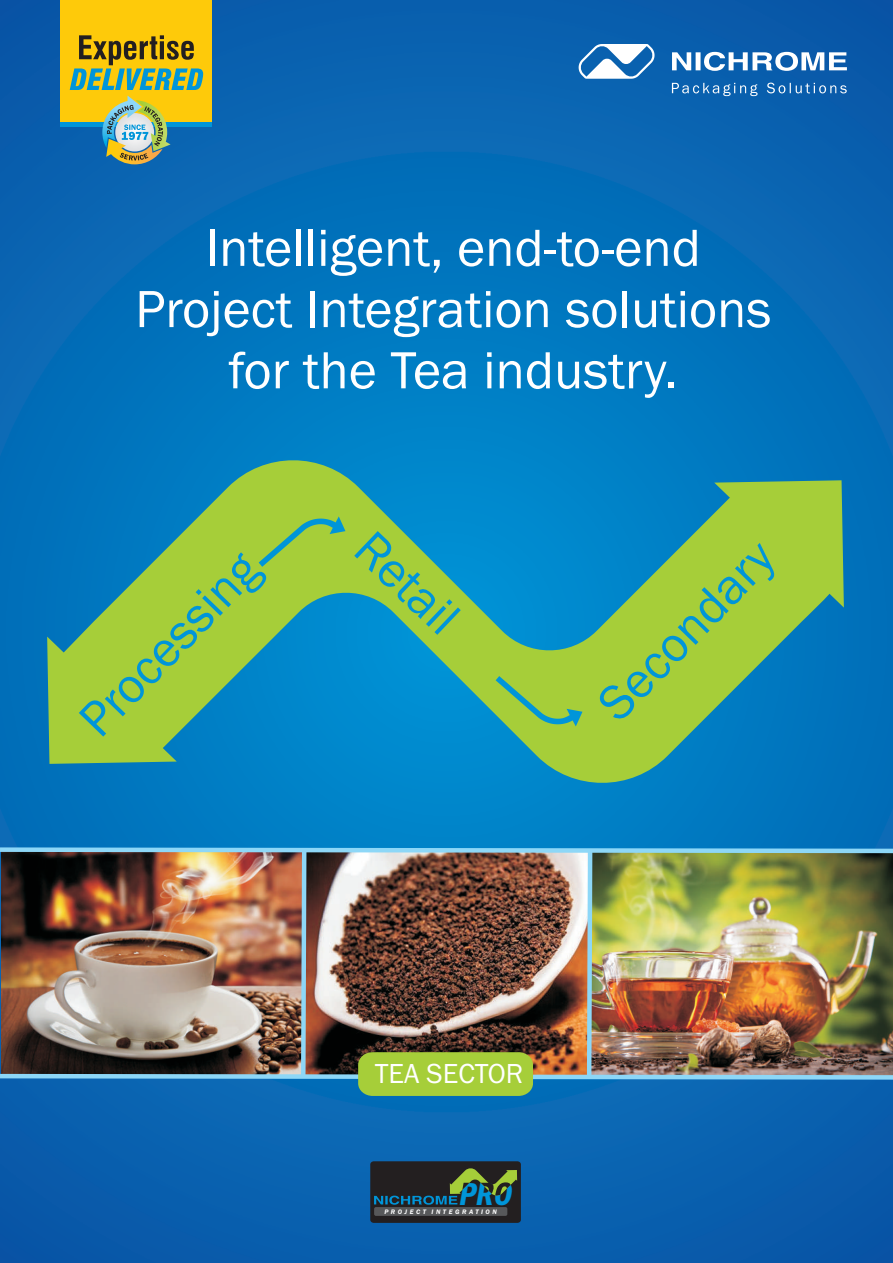
<style>
.page{position:relative;width:893px;height:1263px;background:#fff}
.page>*{position:absolute;margin:0;border:0;box-sizing:border-box;transform-origin:0 0}
.t1{font:54px/61.2px "Franklin Gothic";color:#fff;text-align:center}
.t2{font:51px "Franklin Gothic";color:#0095d9}
.t3{font:italic 600 condensed 32.85px "Franklin Gothic";color:#0095d9}
.t4{font:28.5px "Franklin Gothic";color:#fff}
.t5{font:italic 600 6.75px "Franklin Gothic";letter-spacing:.37em;color:#fff}
</style>
<div class="page">
<img style="left:0;top:0;width:893px;height:1263px">
<svg style="left:672px;top:83px;width:175px;height:13px;background:#347abb"></svg>
<svg style="left:672px;top:52px;width:175px;height:19px"></svg>
<svg style="left:579px;top:44px;width:76px;height:35px"></svg>
<div style="left:370px;top:1161px;width:151px;height:62px;background:#231f20;border-radius:3px"></div>
<div style="left:374px;top:1207px;width:133px;height:9px;background:#57585a;border-radius:2px"></div>
<svg style="left:374px;top:1168px;width:143px;height:37px"></svg>
<div style="left:61px;top:0;width:151px;height:122px;background:#feca0a"></div>
<div style="left:61px;top:122px;width:151px;height:5px;background:#0095d9"></div>
<svg style="left:70px;top:35px;width:133px;height:55px"></svg>
<img style="left:102px;top:96px;width:69px;height:68px">
<svg style="left:59px;top:451px;width:776px;height:341px;background:#399c96"></svg>
<div style="left:714px;top:480px;width:130px;height:128px;background:#a6ce39"></div>
<div style="left:47px;top:637px;width:130px;height:127px;background:#a6ce39"></div>
<svg style="left:259px;top:516px;width:86px;height:51px;background:#8ec54f"></svg>
<svg style="left:496px;top:676px;width:86px;height:50px;background:#8bc452"></svg>
<img style="left:0;top:845px;width:893px;height:251px">
<p class="t1" style="left:135px;top:221px;width:638px">Intelligent, end-to-end<br>Project Integration solutions for the Tea industry.</p>
<p class="t2" style="left:75px;top:715px;width:235px;rotate:-46deg">Processing</p>
<p class="t2" style="left:376px;top:527px;width:124px;rotate:44deg">Retail</p>
<p class="t2" style="left:594px;top:699px;width:229px;rotate:-46deg">Secondary</p>
<p class="t4" style="left:375px;top:1063px;width:150px">TEA SECTOR</p>
<p class="t3" style="left:458px;top:1182px;width:60px">PRO</p>
<p class="t5" style="left:384px;top:1209px;width:114px">PROJECT INTEGRATION</p>
</div>
